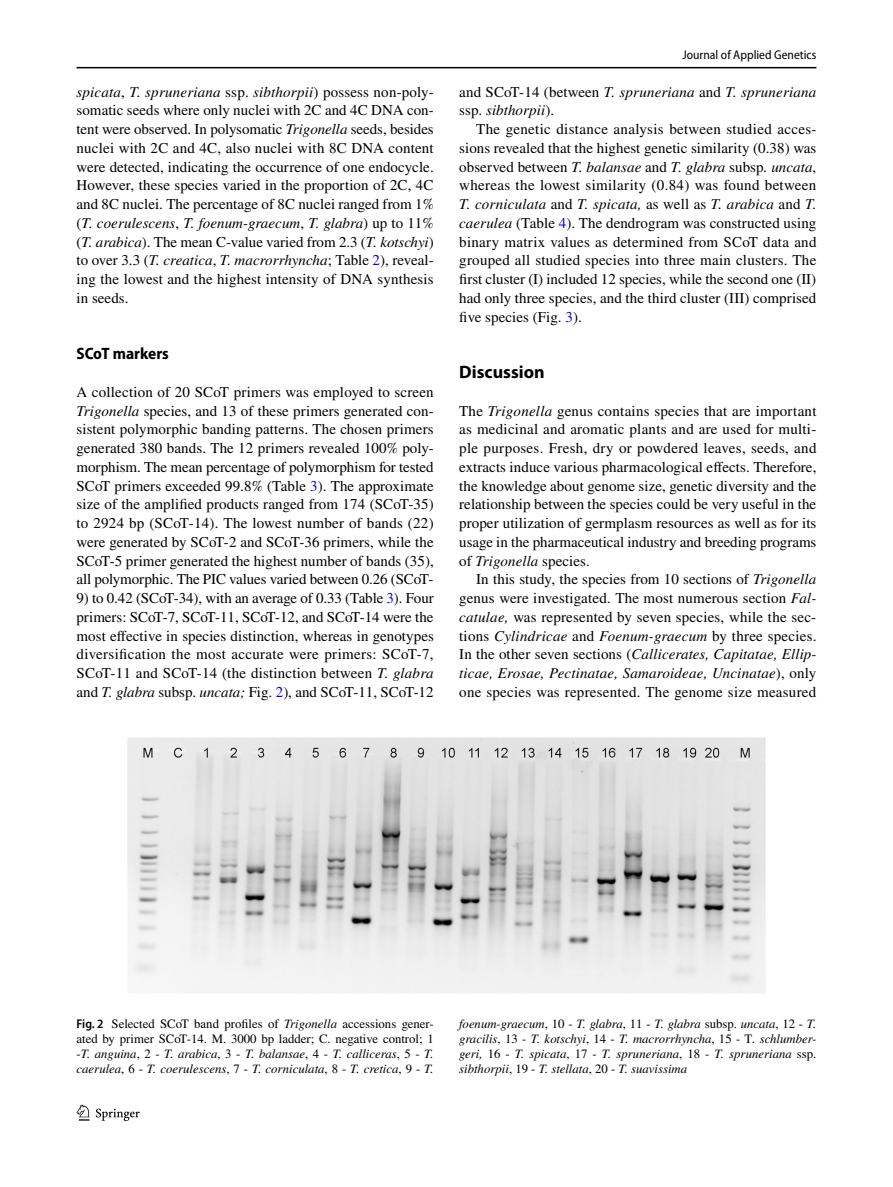
<style>
.page{position:relative;width:893px;height:1187px;background:#fff}
.page>*{position:absolute;margin:0;border:0;box-sizing:border-box;transform-origin:0 0}
.t1{font:700 18px "Myriad Pro";color:#000}
.t2{font:700 semi-condensed 16.5px "Myriad Pro";color:#000}
.t3{font:15px/18.8px "STIX";letter-spacing:.005em;color:#000;text-align:justify}
.t4{font:italic 15px/18.8px "STIX";letter-spacing:.01em;color:#000}
.t5{font:12.75px/15px "STIX";color:#000;text-align:justify}
.t6{font:italic 12.75px/15px "STIX";color:#000;text-align:justify}
.t7{font:semi-condensed 12.75px "Myriad Pro";color:#000}
.s1{font-style:italic}
.s2{color:#00f}
.s3{font-style:normal}
.s4{font-family:"Myriad Pro";font-weight:600;font-stretch:semi-condensed}
</style>
<div class="page">
<hr style="left:77px;top:67px;width:739px;height:1px;background:#000">
<svg style="left:77px;top:1104px;width:12px;height:16px"></svg>
<svg style="left:96px;top:1108px;width:44px;height:12px"></svg>
<img style="left:128px;top:737px;width:637px;height:256px">
<p class="t3" style="left:77px;top:83px;width:359px"><span class="s1">spicata</span>, <span class="s1">T. spruneriana</span> ssp. <span class="s1">sibthorpii</span>) possess non-poly&shy;somatic seeds where only nuclei with 2C and 4C DNA con&shy;tent were observed. In polysomatic <span class="s1">Trigonella</span> seeds, besides nuclei with 2C and 4C, also nuclei with 8C DNA content were detected, indicating the occurrence of one endocycle.<br>However, these species varied in the proportion of 2C, 4C and 8C nuclei. The percentage of 8C nuclei ranged from 1% (<span class="s1">T. coerulescens</span>, <span class="s1">T. foenum-graecum</span>, <span class="s1">T. glabra</span>) up to 11% (<span class="s1">T. arabica</span>). The mean C-value varied from 2.3 (<span class="s1">T. kotschyi</span>) to over 3.3 (<span class="s1">T. creatica</span>, <span class="s1">T. macrorrhyncha</span>; Table <span class="s2">2</span>), reveal&shy;ing the lowest and the highest intensity of DNA synthesis in seeds.</p>
<p class="t2" style="left:77px;top:344px;width:94px">SCoT markers</p>
<p class="t3" style="left:77px;top:383px;width:359px">A collection of 20 SCoT primers was employed to screen <span class="s1">Trigonella</span> species, and 13 of these primers generated con&shy;sistent polymorphic banding patterns. The chosen primers generated 380 bands. The 12 primers revealed 100% poly&shy;morphism. The mean percentage of polymorphism for tested SCoT primers exceeded 99.8% (Table <span class="s2">3</span>). The approximate size of the amplified products ranged from 174 (SCoT-35) to 2924 bp (SCoT-14). The lowest number of bands (22) were generated by SCoT-2 and SCoT-36 primers, while the SCoT-5 primer generated the highest number of bands (35), all polymorphic. The PIC values varied between 0.26 (SCoT-</p>
<p class="t3" style="left:77px;top:589px;width:359px">9) to 0.42 (SCoT-34), with an average of 0.33 (Table <span class="s2">3</span>). Four primers: SCoT-7, SCoT-11, SCoT-12, and SCoT-14 were the most effective in species distinction, whereas in genotypes diversification the most accurate were primers: SCoT-7, SCoT-11 and SCoT-14 (the distinction between <span class="s1">T. glabra </span>and <span class="s1">T. glabra</span> subsp. <span class="s1">uncata;</span> Fig. <span class="s2">2</span>), and SCoT-11, SCoT-12</p>
<p class="t7" style="left:682px;top:48px;width:135px">Journal of Applied Genetics</p>
<p class="t4" style="left:459px;top:82px;width:358px"><span class="s3">and SCoT-14 (between</span> T. spruneriana <span class="s3">and</span> T. spruneriana <span class="s3">ssp.</span> sibthorpii<span class="s3">).</span></p>
<p class="t3" style="left:459px;top:121px;width:359px;text-indent:17px">The genetic distance analysis between studied acces&shy;sions revealed that the highest genetic similarity (0.38) was observed between <span class="s1">T. balansae</span> and <span class="s1">T. glabra</span> subsp<span class="s1">. uncata</span>, whereas the lowest similarity (0.84) was found between <span class="s1">T. corniculata</span> and <span class="s1">T. spicata,</span> as well as <span class="s1">T. arabica</span> and <span class="s1">T. caerulea</span> (Table <span class="s2">4</span>). The dendrogram was constructed using binary matrix values as determined from SCoT data and grouped all studied species into three main clusters. The first cluster (I) included 12 species, while the second one (II) had only three species, and the third cluster (III) comprised five species (Fig. <span class="s2">3</span>).</p>
<p class="t1" style="left:459px;top:360px;width:87px">Discussion</p>
<p class="t3" style="left:459px;top:402px;width:359px">The <span class="s1">Trigonella</span> genus contains species that are important as medicinal and aromatic plants and are used for multi&shy;ple purposes. Fresh, dry or powdered leaves, seeds, and extracts induce various pharmacological effects. Therefore, the knowledge about genome size, genetic diversity and the relationship between the species could be very useful in the proper utilization of germplasm resources as well as for its usage in the pharmaceutical industry and breeding programs of <span class="s1">Trigonella</span> species.</p>
<p class="t3" style="left:459px;top:571px;width:359px;text-indent:17px">In this study, the species from 10 sections of <span class="s1">Trigonella </span>genus were investigated. The most numerous section <span class="s1">Fal&shy;catulae,</span> was represented by seven species, while the sec&shy;tions <span class="s1">Cylindricae</span> and <span class="s1">Foenum-graecum</span> by three species.<br>In the other seven sections (<span class="s1">Callicerates, Capitatae, Ellip&shy;ticae, Erosae, Pectinatae, Samaroideae, Uncinatae</span>), only one species was represented. The genome size measured</p>
<p class="t5" style="left:77px;top:1017px;width:359px"><span class="s4">Fig. 2</span> Selected SCoT band profiles of <span class="s1">Trigonella</span> accessions gener&shy;ated by primer SCoT-14. M. 3000 bp ladder; C. negative control; 1 -<span class="s1">T. anguina</span>, 2 - <span class="s1">T. arabica</span>, 3 - <span class="s1">T. balansae</span>, 4 - <span class="s1">T. calliceras</span>, 5 - <span class="s1">T. caerulea</span>, 6 - <span class="s1">T. coerulescens</span>, 7 - <span class="s1">T. corniculata</span>, 8 - <span class="s1">T. cretica</span>, 9 - <span class="s1">T.</span></p>
<p class="t6" style="left:459px;top:1016px;width:359px">foenum-graecum<span class="s3">, 10 -</span> T. glabra<span class="s3">, 11 -</span> T. glabra <span class="s3">subsp.</span> uncata<span class="s3">, 12 -</span> T. gracilis<span class="s3">, 13 -</span> T. kotschyi<span class="s3">, 14 -</span> T. macrorrhyncha<span class="s3">, 15 - T</span>. schlumber&shy;geri, <span class="s3">16 -</span> T. spicata<span class="s3">, 17 -</span> T. spruneriana<span class="s3">, 18 -</span> T. spruneriana <span class="s3">ssp. </span>sibthorpii<span class="s3">, 19 -</span> T. stellata<span class="s3">, 20 -</span> T. suavissima</p>
</div>
